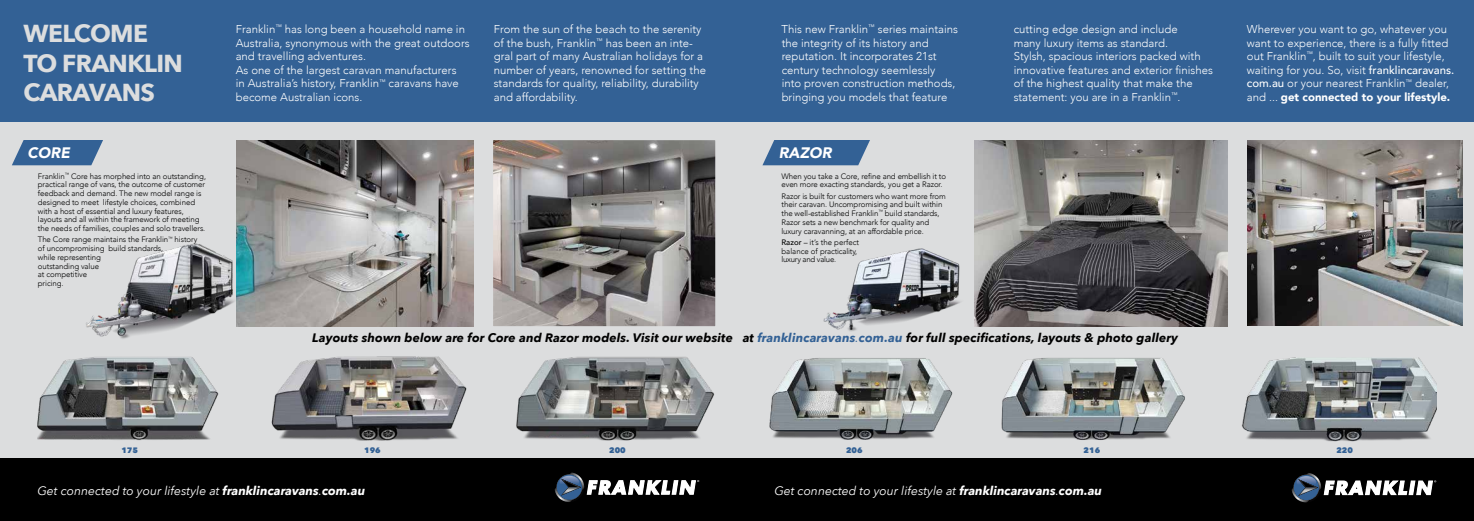
<style>
.page{position:relative;width:1474px;height:521px;background:#fff}
.page>*{position:absolute;margin:0;border:0;box-sizing:border-box;transform-origin:0 0}
.t1{font:700 24.5px/29.4px "Avenir Next";letter-spacing:-.025em;color:#dcddde}
.t2{font:italic 900 15.14px "Avenir";color:#fff}
.t3{font:italic 700 12.25px "Avenir Next";letter-spacing:.01em;color:#000}
.t4{font:italic 12.25px "Avenir Next";color:#fff}
.t5{font:300 11.38px/13.7px "Avenir";color:#fff}
.t6{font:300 7.88px/8.8px "Avenir";letter-spacing:-.01em;color:#000}
.t7{font:800 7.88px "Avenir Next";color:#336195}
.s1{font-weight:500}
.s2{font-weight:900}
.s3{color:#336195}
.s4{font-weight:400;color:#336195}
.s5{font-weight:700}
</style>
<div class="page">
<div style="left:0;top:114px;width:1473px;height:351px;background:#dcddde"></div>
<img style="left:493px;top:140px;width:222px;height:186px">
<img style="left:236px;top:140px;width:237px;height:186px">
<img style="left:974px;top:140px;width:253px;height:186px">
<img style="left:1247px;top:140px;width:215px;height:186px">
<div style="left:0;top:459px;width:1473px;height:62px;background:#000"></div>
<svg style="left:554px;top:472px;width:145px;height:30px"></svg>
<svg style="left:1291px;top:473px;width:145px;height:30px"></svg>
<div style="left:0;top:0;width:1473px;height:122px;background:#336195"></div>
<svg style="left:12px;top:140px;width:91px;height:25px"></svg>
<svg style="left:762px;top:140px;width:108px;height:25px"></svg>
<img style="left:38px;top:357px;width:181px;height:84px">
<img style="left:271px;top:356px;width:196px;height:85px">
<img style="left:516px;top:357px;width:199px;height:84px">
<img style="left:769px;top:358px;width:184px;height:82px">
<img style="left:1001px;top:358px;width:184px;height:82px">
<img style="left:1241px;top:357px;width:195px;height:85px">
<img style="left:823px;top:248px;width:138px;height:83px">
<img style="left:86px;top:243px;width:149px;height:96px">
<p class="t5" style="left:236px;top:22px;width:235px">Franklin<sup>™</sup> has long been a household name in Australia, synonymous with the great outdoors and travelling adventures.<br>As one of the largest caravan manufacturers<br>in Australia’s history, Franklin<sup>™</sup> caravans have become Australian icons.</p>
<p class="t5" style="left:494px;top:22px;width:214px">From the sun of the beach to the serenity of the bush, Franklin<sup>™</sup> has been an inte&shy;gral part of many Australian holidays for a number of years, renowned for setting the standards for quality, reliability, durability and affordability.</p>
<h1 class="t1" style="left:24px;top:19px;width:161px">WELCOME<br>TO FRANKLIN<br>CARAVANS</h1>
<p class="t5" style="left:781px;top:22px;width:178px">This new Franklin<sup>™</sup> series maintains the integrity of its history and reputation. It incorporates 21st century technology seemlessly into proven construction methods, bringing you models that feature</p>
<p class="t5" style="left:1013px;top:22px;width:201px">cutting edge design and include<br>many luxury items as standard.<br>Stylsh, spacious interiors packed with innovative features and exterior finishes of the highest quality that make the statement: you are in a Franklin<sup>™</sup>.</p>
<p class="t5" style="left:1246px;top:22px;width:209px">Wherever you want to go, whatever you want to experience, there is a fully fitted out Franklin<sup>™</sup>, built to suit your lifestyle, waiting for you. So, visit <span class="s1">franklincaravans. com.au</span> or your nearest Franklin<sup>™</sup> dealer, and ... <span class="s2">get connected to your lifestyle.</span></p>
<h2 class="t2" style="left:28px;top:140px;width:44px">CORE</h2>
<p class="t6" style="left:38px;top:172px;width:170px">Franklin<sup>™</sup> Core has morphed into an outstanding, practical range of vans, the outcome of customer feedback and demand. The new model range is designed to meet lifestyle choices, combined with a host of essential and luxury features, layouts and all within the framework of meeting the needs of families, couples and solo travellers.</p>
<p class="t6" style="left:38px;top:235px;width:161px">The Core range maintains the Franklin<sup>™</sup> history of uncompromising build standards,<br>while representing<br>outstanding value<br>at competitive<br>pricing.</p>
<h2 class="t2" style="left:778px;top:140px;width:55px">RAZOR</h2>
<p class="t6" style="left:781px;top:172px;width:166px">When you take a Core, refine and embellish it to even more exacting standards, you get a Razor.</p>
<p class="t6" style="left:781px;top:191px;width:166px">Razor is built for customers who want more from their caravan. Uncompromising and built within the well-established Franklin<sup>™</sup> build standards, Razor sets a new benchmark for quality and luxury caravanning, at an affordable price.</p>
<p class="t6" style="left:781px;top:238px;width:79px"><span class="s1">Razor</span> – it’s the perfect balance of practicality, luxury and value.</p>
<p class="t3" style="left:312px;top:327px;width:867px">Layouts shown below are for Core and Razor models. Visit our website at <span class="s3">franklincaravans</span><span class="s4">.</span><span class="s3">com.au</span> for full specifications, layouts &amp; photo gallery</p>
<p class="t7" style="left:121px;top:446px;width:18px">175</p>
<p class="t7" style="left:364px;top:446px;width:18px">196</p>
<p class="t7" style="left:609px;top:446px;width:18px">200</p>
<p class="t7" style="left:846px;top:446px;width:18px">206</p>
<p class="t7" style="left:1083px;top:446px;width:18px">216</p>
<p class="t7" style="left:1336px;top:446px;width:18px">220</p>
<p class="t4" style="left:37px;top:481px;width:329px">Get connected to your lifestyle at <span class="s5">franklincaravans</span>.<span class="s5">com.au</span></p>
<p class="t4" style="left:774px;top:481px;width:329px">Get connected to your lifestyle at <span class="s5">franklincaravans</span>.<span class="s5">com.au</span></p>
</div>
